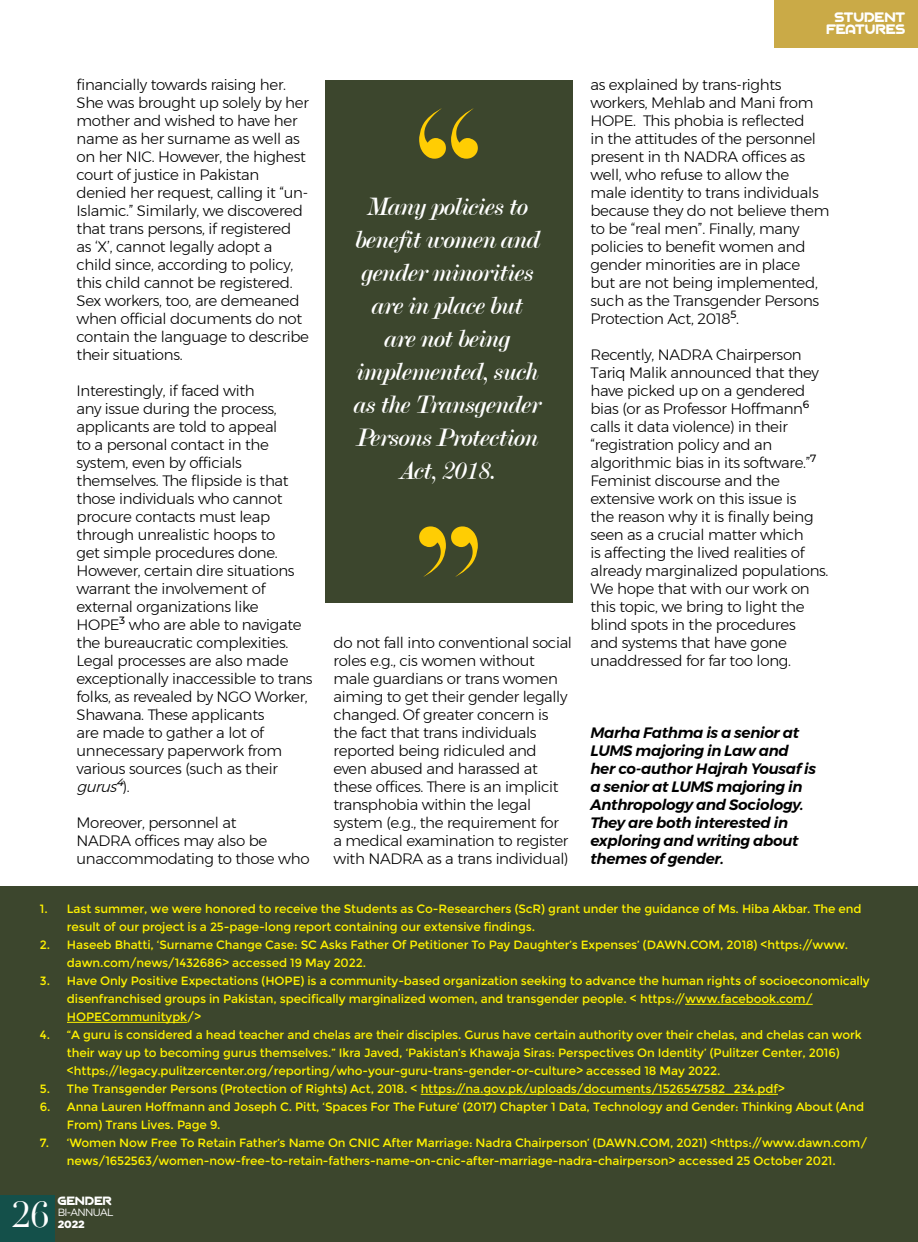
<style>
.page{position:relative;width:918px;height:1242px;background:#fff}
.page>*{position:absolute;margin:0;border:0;box-sizing:border-box;transform-origin:0 0}
.t1{font:35.4px "Didot";color:#fff}
.t2{font:25.8px/33px "Modern 20 BT Italic B";letter-spacing:-.04em;color:#fff;text-align:center}
.t3{font:300 15px/18px "Montserrat";letter-spacing:-.02em;color:#000}
.t4{font:italic 600 15px/18px "Montserrat";letter-spacing:-.02em;color:#000}
.t5{font:12px/18px "Montserrat";letter-spacing:-.01em;color:#fff200}
.t6{font:12px/12px "AGALEGA";letter-spacing:.045em;color:#fff;text-align:right}
.t7{font:10.5px "Gotham";letter-spacing:-.07em;color:#fff}
.t8{font:10.5px "AGALEGA";letter-spacing:.045em;color:#fff}
.t9{font:900 10.5px "Gotham";color:#fff}
.s1{font-style:italic}
</style>
<div class="page">
<div style="left:0;top:887px;width:918px;height:355px;background:#3c462d"></div>
<hr style="left:685px;top:1004px;width:128px;height:1px;background:#fff200">
<hr style="left:67px;top:1022px;width:120px;height:1px;background:#fff200">
<hr style="left:421px;top:1094px;width:357px;height:1px;background:#fff200">
<div style="left:774px;top:0;width:144px;height:47px;background:#caaa47"></div>
<div style="left:325px;top:80px;width:247px;height:523px;background:#3c462d"></div>
<svg style="left:419px;top:108px;width:59px;height:51px"></svg>
<svg style="left:419px;top:526px;width:59px;height:51px"></svg>
<div style="left:0;top:1196px;width:55px;height:46px;background:#14504a"></div>
<p class="t6" style="left:827px;top:11px;width:80px">STUDENT<br>FEATURES</p>
<p class="t3" style="left:77px;top:75px;width:234px">financially towards raising her.<br>She was brought up solely by her mother and wished to have her name as her surname as well as on her NIC. However, the highest court of justice in Pakistan denied her request, calling it “un-<br>Islamic.” Similarly, we discovered that trans persons, if registered as ‘X’, cannot legally adopt a child since, according to policy, this child cannot be registered.<br>Sex workers, too, are demeaned when official documents do not contain the language to describe their situations.</p>
<p class="t3" style="left:77px;top:381px;width:238px">Interestingly, if faced with<br>any issue during the process, applicants are told to appeal<br>to a personal contact in the system, even by officials themselves. The flipside is that those individuals who cannot procure contacts must leap through unrealistic hoops to<br>get simple procedures done.<br>However, certain dire situations warrant the involvement of external organizations like<br>HOPE<sup>3</sup> who are able to navigate the bureaucratic complexities.<br>Legal processes are also made exceptionally inaccessible to trans folks, as revealed by NGO Worker,<br>Shawana. These applicants<br>are made to gather a lot of unnecessary paperwork from various sources (such as their <span class="s1">gurus</span><sup>4</sup>) .</p>
<p class="t3" style="left:77px;top:813px;width:235px">Moreover, personnel at<br>NADRA offices may also be unaccommodating to those who</p>
<p class="t3" style="left:590px;top:75px;width:240px">as explained by trans-rights workers, Mehlab and Mani from<br>HOPE. This phobia is reflected<br>in the attitudes of the personnel present in th NADRA offices as well, who refuse to allow the<br>male identity to trans individuals because they do not believe them to be “real men”. Finally, many policies to benefit women and gender minorities are in place<br>but are not being implemented, such as the Transgender Persons<br>Protection Act, 2018<sup>5</sup>.</p>
<p class="t3" style="left:590px;top:345px;width:240px">Recently, NADRA Chairperson<br>Tariq Malik announced that they have picked up on a gendered bias (or as Professor Hoffmann<sup>6 </sup>calls it data violence) in their “registration policy and an algorithmic bias in its software.”<sup>7<br></sup>Feminist discourse and the extensive work on this issue is<br>the reason why it is finally being seen as a crucial matter which<br>is affecting the lived realities of already marginalized populations.<br>We hope that with our work on this topic, we bring to light the blind spots in the procedures<br>and systems that have gone unaddressed for far too long.</p>
<h2 class="t2" style="left:354px;top:189px;width:190px">Many policies to benefit women and gender minorities are in place but are not being implemented, such as the Transgender<br>Persons Protection<br>Act, 2018.</h2>
<p class="t3" style="left:334px;top:633px;width:240px">do not fall into conventional social roles e.g., cis women without male guardians or trans women aiming to get their gender legally changed. Of greater concern is the fact that trans individuals reported being ridiculed and even abused and harassed at these offices. There is an implicit transphobia within the legal system (e.g., the requirement for<br>a medical examination to register with NADRA as a trans individual)</p>
<p class="t4" style="left:590px;top:724px;width:227px">Marha Fathma is a senior at<br>LUMS majoring in Law and her co-author Hajrah Yousaf is a senior at LUMS majoring in<br>Anthropology and Sociology.<br>They are both interested in exploring and writing about themes of gender.</p>
<p class="t5" style="left:67px;top:900px;width:796px;text-indent:-27px">1. Last summer, we were honored to receive the Students as Co-Researchers (ScR) grant under the guidance of Ms. Hiba Akbar. The end result of our project is a 25-page-long report containing our extensive findings.</p>
<p class="t5" style="left:67px;top:936px;width:783px;text-indent:-27px">2. Haseeb Bhatti, ‘Surname Change Case: SC Asks Father Of Petitioner To Pay Daughter’s Expenses’ (DAWN.COM, 2018) &lt;https://www. dawn.com/news/1432686&gt; accessed 19 May 2022.</p>
<p class="t5" style="left:67px;top:972px;width:804px;text-indent:-27px">3. Have Only Positive Expectations (HOPE) is a community-based organization seeking to advance the human rights of socioeconomically disenfranchised groups in Pakistan, specifically marginalized women, and transgender people. &lt; https://www.facebook.com/<br>HOPECommunitypk/&gt;</p>
<p class="t5" style="left:67px;top:1026px;width:796px;text-indent:-27px">4. “A guru is considered a head teacher and chelas are their disciples. Gurus have certain authority over their chelas, and chelas can work their way up to becoming gurus themselves.” Ikra Javed, ‘Pakistan’s Khawaja Siras: Perspectives On Identity’ (Pulitzer Center, 2016) &lt;https://legacy.pulitzercenter.org/reporting/who-your-guru-trans-gender-or-culture&gt; accessed 18 May 2022.</p>
<p class="t5" style="left:40px;top:1080px;width:747px">5. The Transgender Persons (Protection of Rights) Act, 2018. &lt; https://na.gov.pk/uploads/documents/1526547582_234.pdf&gt;</p>
<p class="t5" style="left:67px;top:1098px;width:799px;text-indent:-27px">6. Anna Lauren Hoffmann and Joseph C. Pitt, ‘Spaces For The Future’ (2017) Chapter 1 Data, Technology and Gender: Thinking About (And<br>From) Trans Lives. Page 9.</p>
<p class="t5" style="left:40px;top:1134px;width:829px;text-align:center">7. ‘Women Now Free To Retain Father’s Name On CNIC After Marriage: Nadra Chairperson’ (DAWN.COM, 2021) &lt;https://www.dawn.com/ news/1652563/women-now-free-to-retain-fathers-name-on-cnic-after-marriage-nadra-chairperson&gt; accessed 25 October 2021.</p>
<h1 class="t1" style="left:12px;top:1193px;width:38px">26</h1>
<p class="t8" style="left:58px;top:1194px;width:56px">GENDER</p>
<p class="t7" style="left:58px;top:1206px;width:58px">BI-ANNUAL</p>
<p class="t9" style="left:58px;top:1217px;width:28px">2022</p>
</div>
